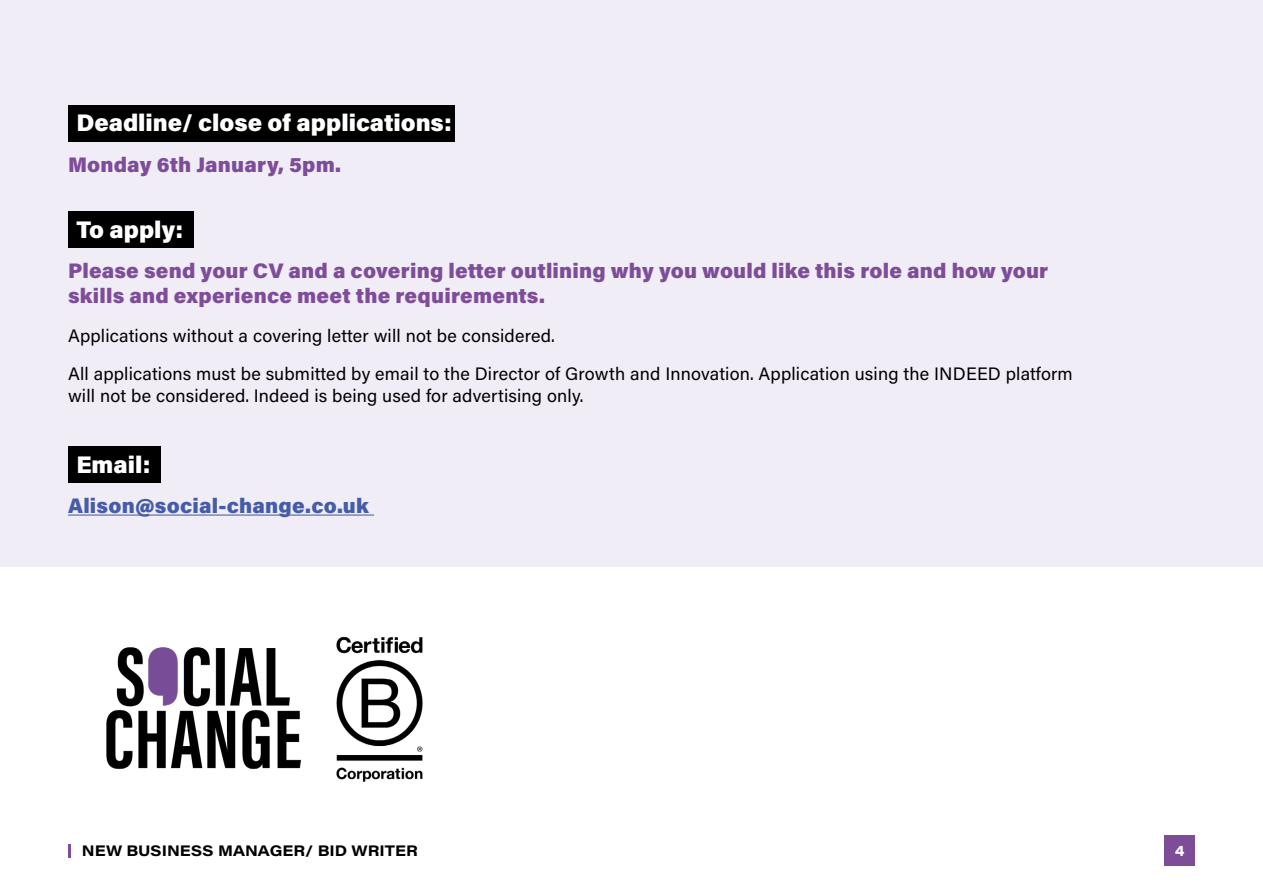
<style>
.page{position:relative;width:1263px;height:893px;background:#fff}
.page>*{position:absolute;margin:0;border:0;box-sizing:border-box;transform-origin:0 0}
.t1{font:900 24px "Acumin Pro";color:#fff}
.t2{font:900 21px/25.2px "Acumin Pro";letter-spacing:.01em;color:#7e4d99}
.t3{font:900 21px "Acumin Pro";letter-spacing:.01em;color:#455ca6}
.t4{font:18px/38.5px "Acumin Pro";letter-spacing:.01em;color:#000}
.t5{font:700 15px "Acumin Pro Wide";color:#000}
.t6{font:700 15px "Acumin Pro Wide";color:#fff}
</style>
<div class="page">
<div style="left:1165px;top:836px;width:30px;height:30px;background:#7e4d99"></div>
<svg style="left:68px;top:844px;width:3px;height:13px"></svg>
<div style="left:0;top:0;width:1263px;height:566px;background:#f1edf7"></div>
<div style="left:68px;top:212px;width:125px;height:36px;background:#000"></div>
<div style="left:68px;top:105px;width:386px;height:37px;background:#000"></div>
<div style="left:68px;top:446px;width:92px;height:37px;background:#000"></div>
<hr style="left:68px;top:514px;width:306px;height:2px;background:#455ca6">
<img style="left:106px;top:636px;width:317px;height:146px">
<h1 class="t1" style="left:76px;top:106px;width:377px">Deadline/ close of applications:</h1>
<p class="t2" style="left:68px;top:151px;width:274px">Monday 6th January, 5pm.</p>
<h1 class="t1" style="left:76px;top:212px;width:108px">To apply:</h1>
<p class="t2" style="left:68px;top:257px;width:982px">Please send your CV and a covering letter outlining why you would like this role and how your skills and experience meet the requirements.</p>
<p class="t4" style="left:68px;top:316px;width:1006px">Applications without a covering letter will not be considered.<br>All applications must be submitted by email to the Director of Growth and Innovation. Application using the INDEED platform</p>
<p class="t4" style="left:68px;top:376px;width:517px">will not be considered. Indeed is being used for advertising only.</p>
<h1 class="t1" style="left:76px;top:447px;width:76px">Email:</h1>
<p class="t3" style="left:68px;top:491px;width:302px">Alison@social-change.co.uk</p>
<p class="t5" style="left:82px;top:840px;width:338px">NEW BUSINESS MANAGER/ BID WRITER</p>
<p class="t6" style="left:1175px;top:840px;width:11px">4</p>
</div>
